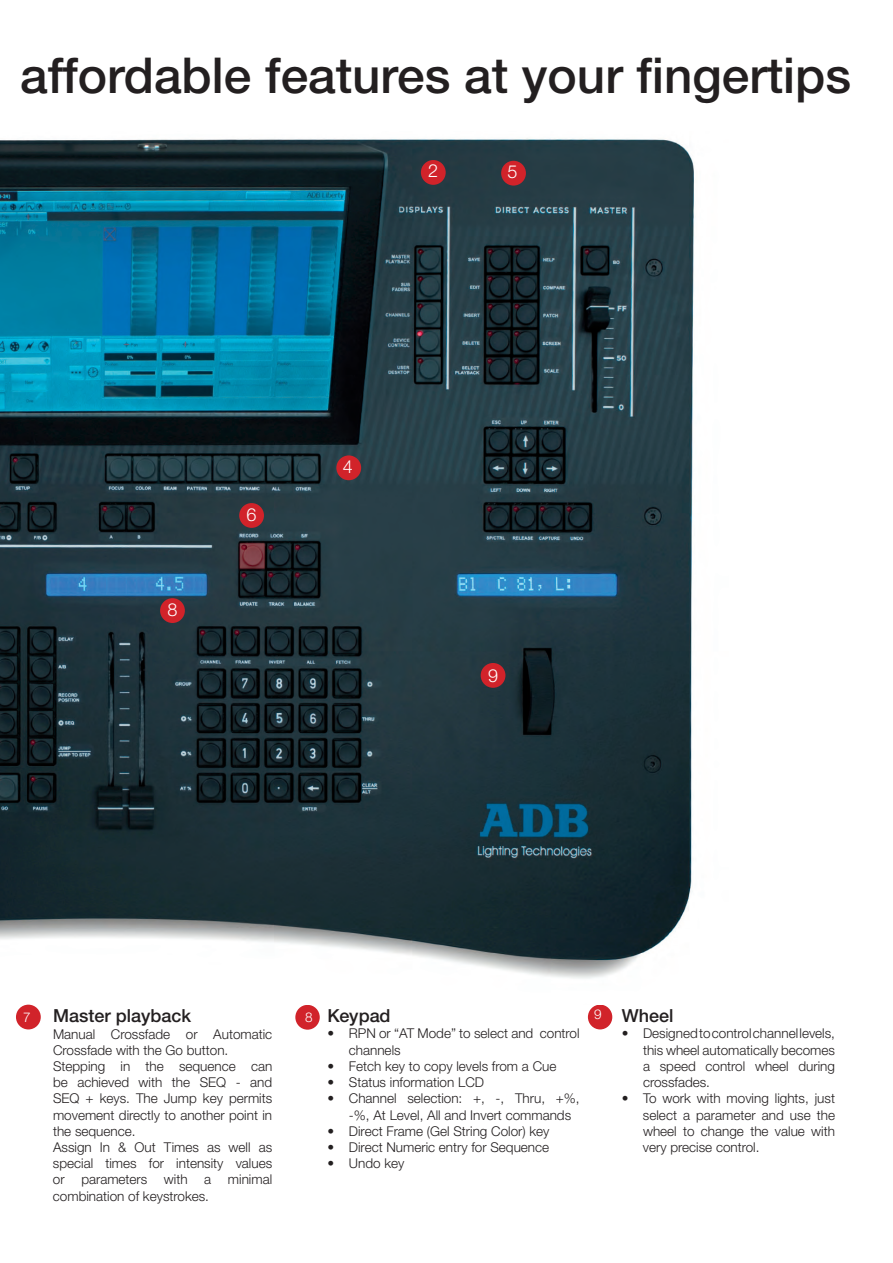
<style>
.page{position:relative;width:893px;height:1263px;background:#fff}
.page>*{position:absolute;margin:0;border:0;box-sizing:border-box;transform-origin:0 0}
.t1{font:500 49.5px "Helvetica Neue";color:#231f20}
.t2{font:500 18px "Helvetica Neue";color:#231f20}
.t3{font:300 18px "Helvetica Neue";color:#fff}
.t4{font:300 13.5px/16.2px "Helvetica Neue";color:#231f20}
.t5{font:300 13.5px "Helvetica Neue";color:#fff}
.s1{font-weight:300;font-size:13.5px;color:#fff}
</style>
<div class="page">
<div style="left:295px;top:1005px;width:25px;height:25px;background:#d1232a;border-radius:50%"></div>
<div style="left:588px;top:1005px;width:24px;height:24px;background:#d1232a;border-radius:50%"></div>
<img style="left:0;top:138px;width:694px;height:841px">
<div style="left:160px;top:598px;width:25px;height:25px;background:#d1232a;border-radius:50%"></div>
<div style="left:501px;top:161px;width:25px;height:25px;background:#d1232a;border-radius:50%"></div>
<div style="left:421px;top:160px;width:25px;height:25px;background:#d1232a;border-radius:50%"></div>
<div style="left:239px;top:503px;width:25px;height:25px;background:#d1232a;border-radius:50%"></div>
<div style="left:336px;top:455px;width:25px;height:25px;background:#d1232a;border-radius:50%"></div>
<div style="left:481px;top:663px;width:24px;height:25px;background:#d1232a;border-radius:50%"></div>
<div style="left:16px;top:1005px;width:25px;height:24px;background:#d1232a;border-radius:50%"></div>
<h1 class="t1" style="left:20px;top:46px;width:832px">affordable features at your fingertips</h1>
<h2 class="t3" style="left:428px;top:160px;width:12px">2</h2>
<h2 class="t3" style="left:507px;top:161px;width:12px">5</h2>
<h2 class="t3" style="left:167px;top:599px;width:12px">8</h2>
<h2 class="t3" style="left:247px;top:503px;width:12px">6</h2>
<h2 class="t3" style="left:343px;top:456px;width:12px">4</h2>
<h2 class="t3" style="left:488px;top:664px;width:12px">9</h2>
<h2 class="t2" style="left:23px;top:1005px;width:170px"><span class="s1">7</span> Master playback</h2>
<p class="t4" style="left:53px;top:1025px;width:221px">Manual Crossfade or Automatic<br>Crossfade with the Go button.<br>Stepping in the sequence can be achieved with the SEQ - and<br>SEQ + keys. The Jump key permits movement directly to another point in the sequence.<br>Assign In &amp; Out Times as well as special times for intensity values or parameters with a minimal combination of keystrokes.</p>
<p class="t5" style="left:305px;top:1009px;width:9px">8</p>
<p class="t5" style="left:594px;top:1006px;width:9px">9</p>
<h2 class="t2" style="left:328px;top:1005px;width:65px">Keypad</h2>
<p class="t4" style="left:349px;top:1025px;width:232px;text-indent:-21px">• RPN or “AT Mode” to select and control channels</p>
<p class="t4" style="left:328px;top:1058px;width:230px">• Fetch key to copy levels from a Cue</p>
<p class="t4" style="left:328px;top:1074px;width:158px">• Status information LCD</p>
<p class="t4" style="left:349px;top:1090px;width:232px;text-indent:-21px">• Channel selection: +, -, Thru, +%, -%, At Level, All and Invert commands</p>
<p class="t4" style="left:328px;top:1122px;width:223px">• Direct Frame (Gel String Color) key</p>
<p class="t4" style="left:328px;top:1139px;width:223px">• Direct Numeric entry for Sequence</p>
<p class="t4" style="left:328px;top:1155px;width:78px">• Undo key</p>
<h2 class="t2" style="left:622px;top:1005px;width:53px">Wheel</h2>
<p class="t4" style="left:643px;top:1025px;width:194px;text-align:justify;text-indent:-21px">• Designedtocontrolchannellevels, this wheel automatically becomes a speed control wheel during crossfades.</p>
<p class="t4" style="left:643px;top:1090px;width:194px;text-align:justify;text-indent:-21px">• To work with moving lights, just select a parameter and use the wheel to change the value with very precise control.</p>
</div>
